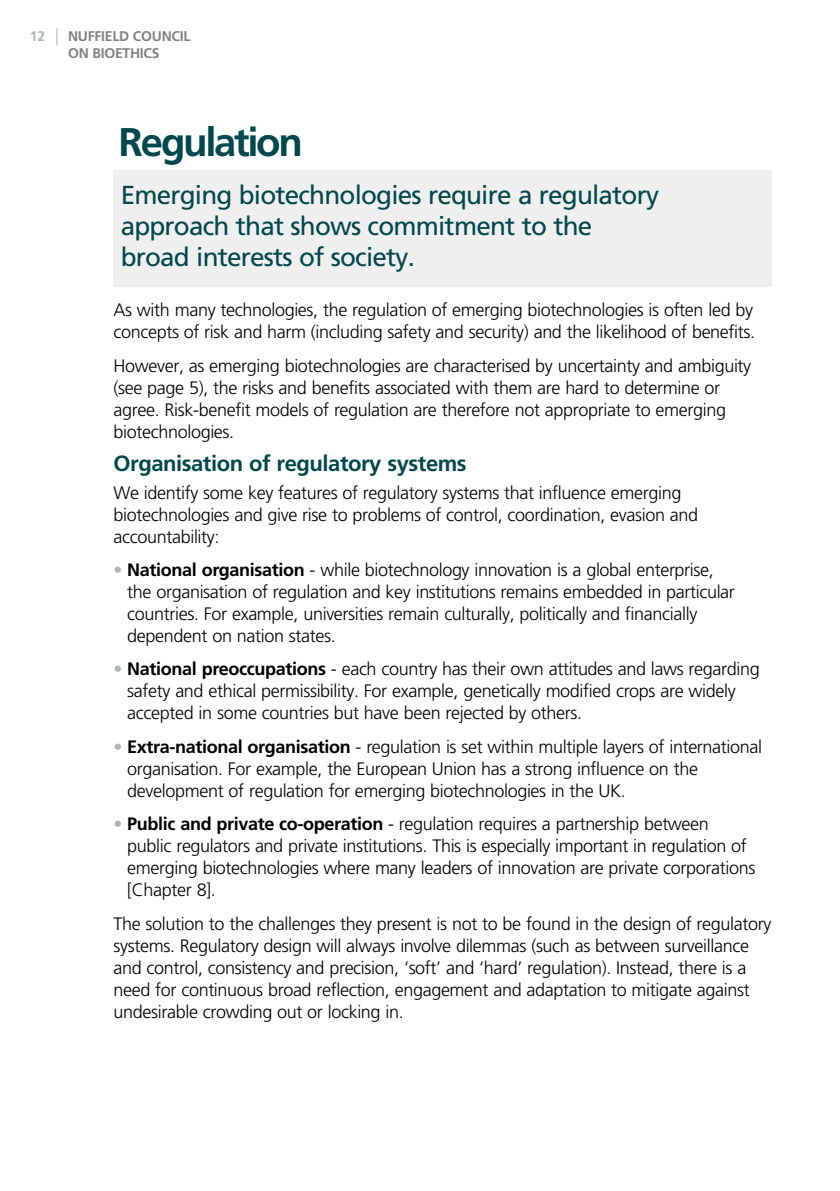
<style>
.page{position:relative;width:840px;height:1191px;background:#fff}
.page>*{position:absolute;margin:0;border:0;box-sizing:border-box;transform-origin:0 0}
.t1{font:700 40px "Frutiger";letter-spacing:-.06em;color:#00484e}
.t2{font:26px/31px "Frutiger";letter-spacing:-.03em;color:#00484e}
.t3{font:700 22px "Frutiger";letter-spacing:-.02em;color:#00484e}
.t4{font:300 18px/22px "Frutiger";letter-spacing:-.02em;color:#000}
.t5{font:700 14px/16.8px "Frutiger";letter-spacing:-.02em;color:#808285}
.t6{font:700 14px "Frutiger";color:#aeb6b5}
.s1{color:#aeb6b5}
.s2{font-weight:700}
</style>
<div class="page">
<div style="left:113px;top:170px;width:658px;height:116px;background:#efefef"></div>
<svg style="left:56px;top:28px;width:1px;height:17px"></svg>
<p class="t6" style="left:30px;top:28px;width:17px">12</p>
<p class="t5" style="left:68px;top:28px;width:124px">NUFFIELD COUNCIL<br>ON BIOETHICS</p>
<h1 class="t1" style="left:119px;top:118px;width:186px">Regulation</h1>
<h2 class="t2" style="left:121px;top:179px;width:539px">Emerging biotechnologies require a regulatory approach that shows commitment to the broad interests of society.</h2>
<p class="t4" style="left:113px;top:299px;width:642px">As with many technologies, the regulation of emerging biotechnologies is often led by concepts of risk and harm (including safety and security) and the likelihood of benefits.</p>
<p class="t4" style="left:113px;top:354px;width:639px">However, as emerging biotechnologies are characterised by uncertainty and ambiguity (see page 5), the risks and benefits associated with them are hard to determine or agree. Risk-benefit models of regulation are therefore not appropriate to emerging biotechnologies.</p>
<p class="t3" style="left:113px;top:450px;width:354px">Organisation of regulatory systems</p>
<p class="t4" style="left:113px;top:481px;width:586px">We identify some key features of regulatory systems that influence emerging biotechnologies and give rise to problems of control, coordination, evasion and accountability:</p>
<p class="t4" style="left:127px;top:559px;width:608px;text-indent:-14px"><span class="s1">•</span> <span class="s2">National organisation</span> - while biotechnology innovation is a global enterprise, the organisation of regulation and key institutions remains embedded in particular countries. For example, universities remain culturally, politically and financially dependent on nation states.</p>
<p class="t4" style="left:127px;top:658px;width:633px;text-indent:-14px"><span class="s1">•</span> <span class="s2">National preoccupations</span> - each country has their own attitudes and laws regarding safety and ethical permissibility. For example, genetically modified crops are widely accepted in some countries but have been rejected by others.</p>
<p class="t4" style="left:127px;top:735px;width:636px;text-indent:-14px"><span class="s1">•</span> <span class="s2">Extra-national organisation</span> - regulation is set within multiple layers of international organisation. For example, the European Union has a strong influence on the development of regulation for emerging biotechnologies in the UK.</p>
<p class="t4" style="left:127px;top:813px;width:629px;text-indent:-14px"><span class="s1">•</span> <span class="s2">Public and private co-operation</span> - regulation requires a partnership between public regulators and private institutions. This is especially important in regulation of emerging biotechnologies where many leaders of innovation are private corporations [Chapter 8].</p>
<p class="t4" style="left:113px;top:912px;width:659px">The solution to the challenges they present is not to be found in the design of regulatory systems. Regulatory design will always involve dilemmas (such as between surveillance and control, consistency and precision, ‘soft’ and ‘hard’ regulation). Instead, there is a need for continuous broad reflection, engagement and adaptation to mitigate against undesirable crowding out or locking in.</p>
</div>
